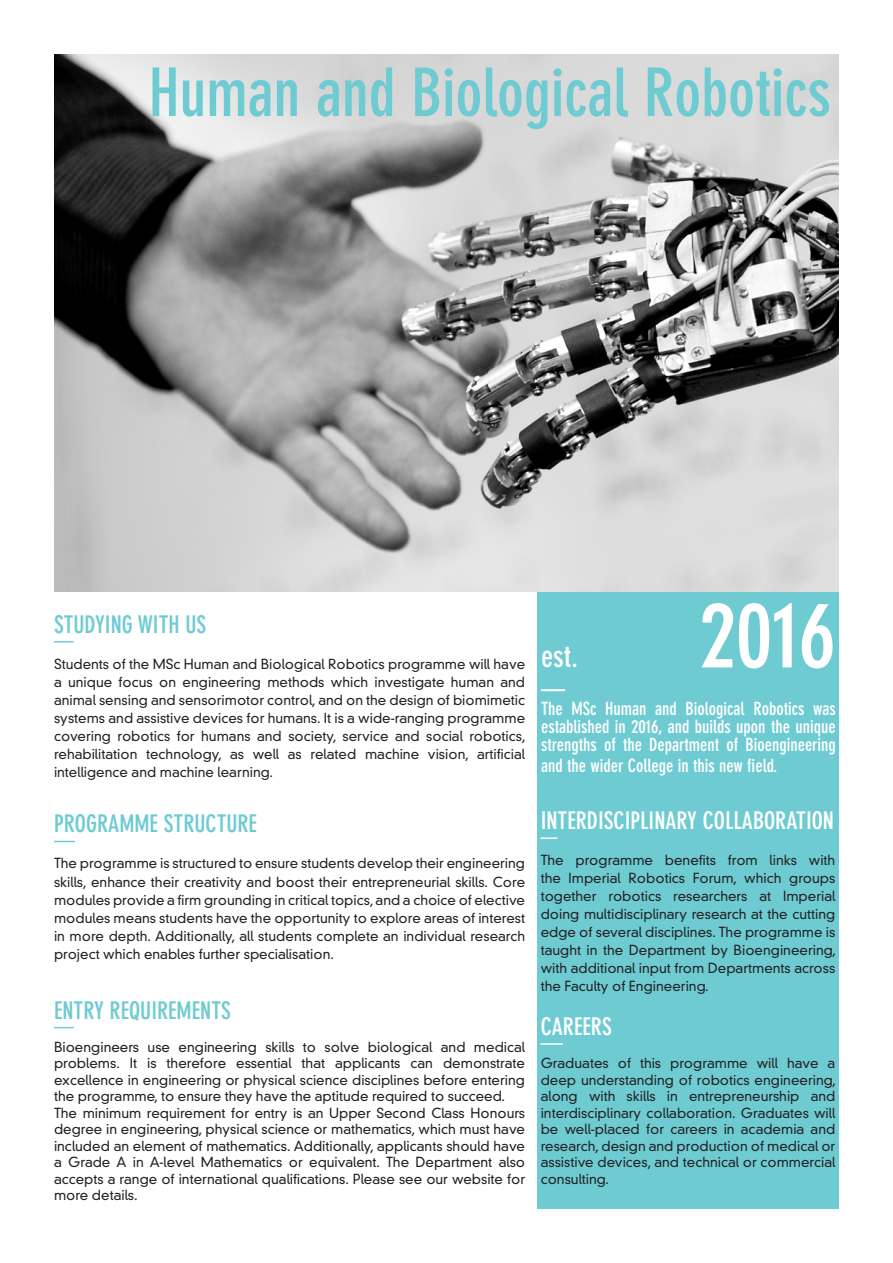
<style>
.page{position:relative;width:893px;height:1263px;background:#fff}
.page>*{position:absolute;margin:0;border:0;box-sizing:border-box;transform-origin:0 0}
.t1{font:700 condensed 90px "DIN Neuzeit Grotesk Std";color:#fff}
.t2{font:700 condensed 66px "DIN Neuzeit Grotesk Std";color:#6fcbd2}
.t3{font:700 condensed 30px "DIN Neuzeit Grotesk Std";color:#fff}
.t4{font:700 condensed 24px "DIN Neuzeit Grotesk Std";color:#6fcbd2}
.t5{font:700 condensed 24px "DIN Neuzeit Grotesk Std";color:#fff}
.t6{font:700 condensed 18px/18px "DIN Neuzeit Grotesk Std";color:#fff;text-align:justify}
.t7{font:300 13.5px/18px "DIN Neuzeit Grotesk Std";color:#222;text-align:justify}
.t8{font:300 13.5px/16.5px "DIN Neuzeit Grotesk Std";color:#231f20;text-align:justify}
</style>
<div class="page">
<div style="left:537px;top:591px;width:302px;height:618px;background:#6fcbd2"></div>
<img style="left:54px;top:54px;width:785px;height:537px">
<svg style="left:54px;top:1027px;width:20px;height:1px"></svg>
<svg style="left:54px;top:641px;width:20px;height:1px"></svg>
<svg style="left:54px;top:841px;width:21px;height:1px"></svg>
<svg style="left:541px;top:837px;width:17px;height:2px"></svg>
<hr style="left:541px;top:1043px;width:22px;height:2px;background:#fff">
<p class="t2" style="left:149px;top:54px;width:683px">Human and Biological Robotics</p>
<p class="t4" style="left:54px;top:610px;width:154px">STUDYING WITH US</p>
<p class="t7" style="left:54px;top:655px;width:473px">Students of the MSc Human and Biological Robotics programme will have a unique focus on engineering methods which investigate human and animal sensing and sensorimotor control, and on the design of biomimetic systems and assistive devices for humans. It is a wide-ranging programme covering robotics for humans and society, service and social robotics, rehabilitation technology, as well as related machine vision, artificial intelligence and machine learning.</p>
<p class="t4" style="left:54px;top:810px;width:205px">PROGRAMME STRUCTURE</p>
<p class="t7" style="left:54px;top:855px;width:473px">The programme is structured to ensure students develop their engineering skills, enhance their creativity and boost their entrepreneurial skills. Core modules provide a firm grounding in critical topics, and a choice of elective modules means students have the opportunity to explore areas of interest in more depth. Additionally, all students complete an individual research project which enables further specialisation.</p>
<p class="t4" style="left:54px;top:996px;width:178px">ENTRY REQUIREMENTS</p>
<p class="t8" style="left:54px;top:1038px;width:473px">Bioengineers use engineering skills to solve biological and medical problems. It is therefore essential that applicants can demonstrate excellence in engineering or physical science disciplines before entering the programme, to ensure they have the aptitude required to succeed.</p>
<p class="t8" style="left:54px;top:1104px;width:473px">The minimum requirement for entry is an Upper Second Class Honours degree in engineering, physical science or mathematics, which must have included an element of mathematics. Additionally, applicants should have a Grade A in A-level Mathematics or equivalent. The Department also accepts a range of international qualifications. Please see our website for more details.</p>
<p class="t3" style="left:541px;top:639px;width:39px">est.</p>
<p class="t1" style="left:699px;top:583px;width:138px">2016</p>
<p class="t5" style="left:541px;top:675px;width:25px">—</p>
<p class="t6" style="left:541px;top:700px;width:296px">The MSc Human and Biological Robotics was established in 2016, and builds upon the unique strengths of the Department of Bioengineering</p>
<p class="t6" style="left:541px;top:757px;width:238px">and the wider College in this new field.</p>
<p class="t5" style="left:541px;top:807px;width:295px">INTERDISCIPLINARY COLLABORATION</p>
<p class="t7" style="left:541px;top:851px;width:297px">The programme benefits from links with the Imperial Robotics Forum, which groups together robotics researchers at Imperial doing multidisciplinary research at the cutting edge of several disciplines. The programme is taught in the Department by Bioengineering, with additional input from Departments across the Faculty of Engineering.</p>
<p class="t5" style="left:541px;top:1012px;width:73px">CAREERS</p>
<p class="t7" style="left:541px;top:1055px;width:297px;line-height:16.5px">Graduates of this programme will have a deep understanding of robotics engineering, along with skills in entrepreneurship and interdisciplinary collaboration. Graduates will be well-placed for careers in academia and research, design and production of medical or assistive devices, and technical or commercial consulting.</p>
</div>
